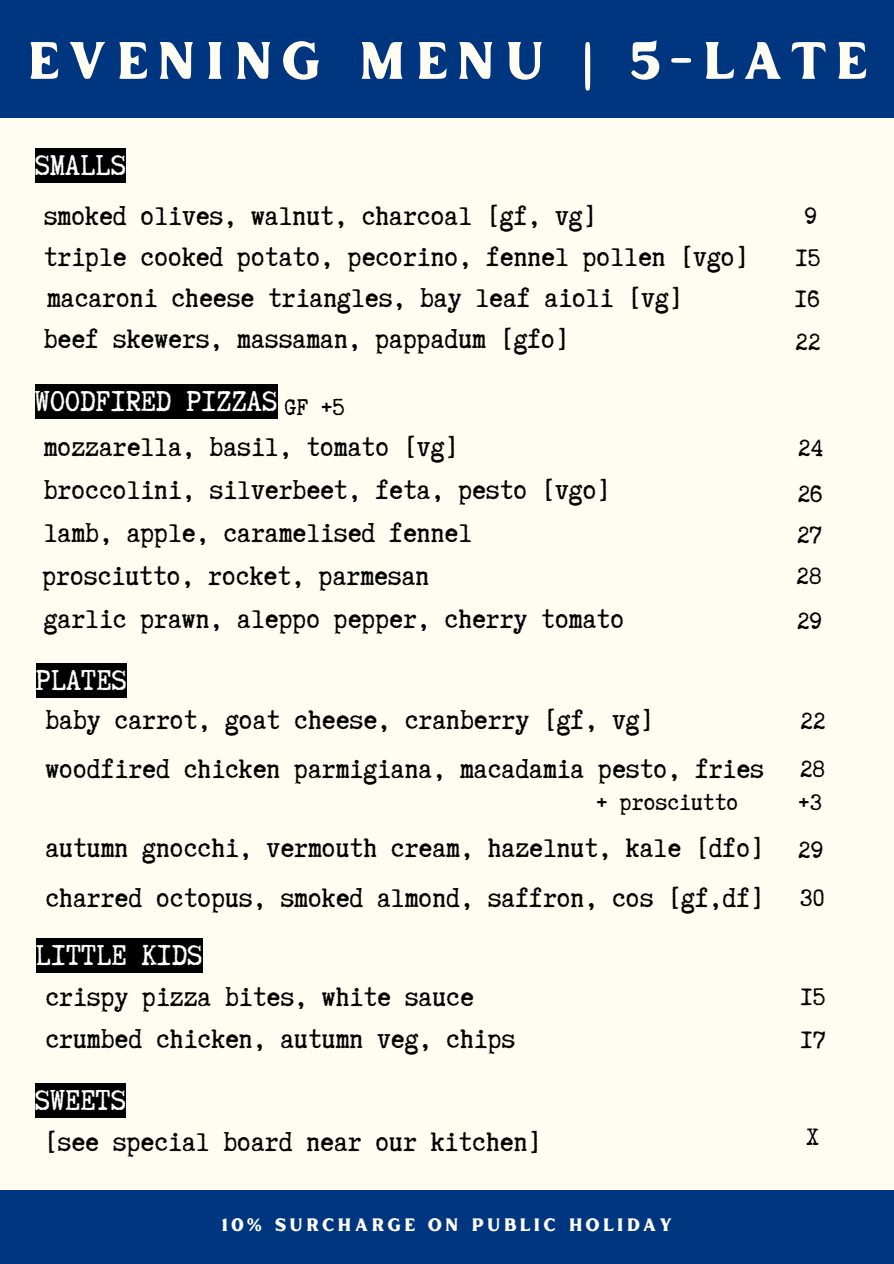
<style>
.page{position:relative;width:894px;height:1264px;background:#fff}
.page>*{position:absolute;margin:0;border:0;box-sizing:border-box;transform-origin:0 0}
.t1{font:52.5px "Inlander Smooth";letter-spacing:.14em;color:#fffcf1}
.t2{font:34.05px "Truetypewriter Polygl OTT";color:#fff}
.t3{font:31.05px "Truetypewriter Polygl OTT";color:#000}
.t4{font:28.2px "Truetypewriter Polygl OTT";color:#000}
.t5{font:27.15px "Truetypewriter Polygl OTT";color:#000}
.t6{font:26.7px "Truetypewriter Polygl OTT";color:#000}
.t7{font:18px "Inlander Smooth";letter-spacing:.14em;color:#fffcf1}
</style>
<div class="page">
<div style="left:0;top:0;width:893px;height:1263px;background:#fffcf1"></div>
<div style="left:0;top:0;width:893px;height:117px;background:#00367f"></div>
<div style="left:36px;top:937px;width:166px;height:35px;background:#000"></div>
<div style="left:35px;top:1082px;width:91px;height:35px;background:#000"></div>
<div style="left:36px;top:662px;width:91px;height:35px;background:#000"></div>
<div style="left:35px;top:384px;width:242px;height:35px;background:#000"></div>
<div style="left:35px;top:148px;width:91px;height:35px;background:#000"></div>
<div style="left:0;top:1189px;width:893px;height:74px;background:#00367f"></div>
<h1 class="t1" style="left:26px;top:23px;width:843px">EVENING MENU | 5-LATE</h1>
<p class="t2" style="left:35px;top:147px;width:92px">SMALLS</p>
<h3 class="t3" style="left:44px;top:200px;width:554px">smoked olives, walnut, charcoal [gf, vg]</h3>
<h3 class="t3" style="left:44px;top:241px;width:706px">triple cooked potato, pecorino, fennel pollen [vgo]</h3>
<p class="t4" style="left:804px;top:201px;width:14px">9</p>
<h5 class="t4" style="left:795px;top:243px;width:26px">15</h5>
<h3 class="t3" style="left:47px;top:282px;width:637px">macaroni cheese triangles, bay leaf aioli [vg]</h3>
<p class="t4" style="left:794px;top:284px;width:26px">16</p>
<h5 class="t3" style="left:44px;top:322px;width:526px">beef skewers, massaman, pappadum [gfo]</h5>
<h3 class="t2" style="left:35px;top:383px;width:244px">WOODFIRED PIZZAS</h3>
<h3 class="t3" style="left:44px;top:430px;width:416px">mozzarella, basil, tomato [vg]</h3>
<p class="t3" style="left:44px;top:473px;width:568px">broccolini, silverbeet, feta, pesto [vgo]</p>
<p class="t5" style="left:284px;top:393px;width:62px">GF +5</p>
<h3 class="t4" style="left:795px;top:327px;width:26px">22</h3>
<h2 class="t4" style="left:798px;top:433px;width:26px">24</h2>
<p class="t4" style="left:797px;top:479px;width:26px">26</p>
<h3 class="t3" style="left:44px;top:516px;width:430px">lamb, apple, caramelised fennel</h3>
<h3 class="t4" style="left:796px;top:520px;width:26px">27</h3>
<p class="t3" style="left:42px;top:560px;width:388px">prosciutto, rocket, parmesan</p>
<p class="t4" style="left:796px;top:561px;width:26px">28</p>
<p class="t3" style="left:44px;top:603px;width:581px">garlic prawn, aleppo pepper, cherry tomato</p>
<h2 class="t4" style="left:796px;top:606px;width:26px">29</h2>
<p class="t2" style="left:36px;top:662px;width:92px">PLATES</p>
<p class="t3" style="left:45px;top:703px;width:609px">baby carrot, goat cheese, cranberry [gf, vg]</p>
<h3 class="t4" style="left:800px;top:706px;width:26px">22</h3>
<p class="t3" style="left:45px;top:753px;width:719px">woodfired chicken parmigiana, macadamia pesto, fries</p>
<p class="t4" style="left:799px;top:754px;width:26px">28</p>
<h3 class="t6" style="left:596px;top:788px;width:143px">+ prosciutto</h3>
<p class="t6" style="left:798px;top:788px;width:25px">+3</p>
<h2 class="t3" style="left:45px;top:832px;width:719px">autumn gnocchi, vermouth cream, hazelnut, kale [dfo]</h2>
<h4 class="t3" style="left:45px;top:881px;width:719px">charred octopus, smoked almond, saffron, cos [gf,df]</h4>
<h3 class="t4" style="left:799px;top:883px;width:26px">30</h3>
<h3 class="t4" style="left:798px;top:835px;width:26px">29</h3>
<h3 class="t2" style="left:36px;top:937px;width:168px">LITTLE KIDS</h3>
<h2 class="t3" style="left:45px;top:981px;width:430px">crispy pizza bites, white sauce</h2>
<h3 class="t4" style="left:800px;top:982px;width:26px">15</h3>
<h3 class="t3" style="left:45px;top:1023px;width:471px">crumbed chicken, autumn veg, chips</h3>
<h3 class="t4" style="left:800px;top:1025px;width:26px">17</h3>
<p class="t2" style="left:35px;top:1082px;width:92px">SWEETS</p>
<p class="t3" style="left:44px;top:1125px;width:499px">[see special board near our kitchen]</p>
<p class="t7" style="left:221px;top:1212px;width:453px">10% SURCHARGE ON PUBLIC HOLIDAY</p>
<h2 class="t4" style="left:806px;top:1121px;width:14px">X</h2>
</div>
